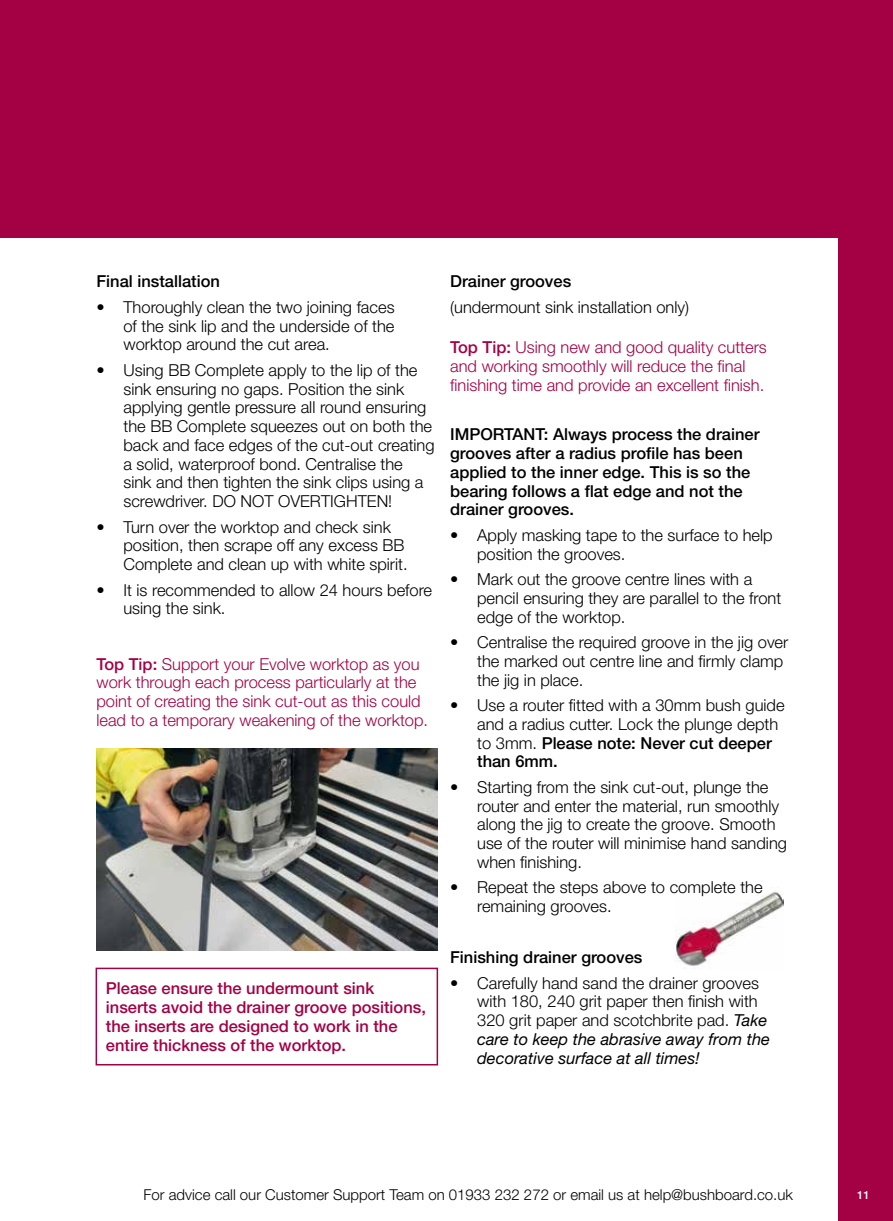
<style>
.page{position:relative;width:893px;height:1221px;background:#fff}
.page>*{position:absolute;margin:0;border:0;box-sizing:border-box;transform-origin:0 0}
.t1{font:300 16.5px/18.8px "Helvetica Neue LT Std";color:#000}
.t2{font:300 16.5px/18.8px "Helvetica Neue LT Std";color:#a40044}
.t3{font:500 16.5px/18.8px "Helvetica Neue LT Std";color:#000}
.t4{font:500 16.5px/18.8px "Helvetica Neue LT Std";color:#a40044}
.t5{font:300 15px "Helvetica Neue LT Std";color:#000}
.t6{font:500 11.25px "Helvetica Neue LT Std";color:#fff}
.s1{font-weight:500}
.s2{font-weight:400;font-style:italic}
</style>
<div class="page">
<div style="left:0;top:0;width:893px;height:1220px;background:#a40044"></div>
<div style="left:0;top:238px;width:838px;height:982px;background:#fff"></div>
<div style="left:96px;top:967px;width:342px;height:98px;border:2px solid #a40044"></div>
<img style="left:676px;top:887px;width:108px;height:82px">
<img style="left:96px;top:748px;width:341px;height:202px">
<p class="t3" style="left:96px;top:272px;width:125px">Final installation</p>
<p class="t1" style="left:123px;top:297px;width:273px;text-align:justify;text-indent:-27px">• Thoroughly clean the two joining faces of the sink lip and the underside of the worktop around the cut area.</p>
<p class="t1" style="left:123px;top:360px;width:313px;text-indent:-27px">• Using BB Complete apply to the lip of the sink ensuring no gaps. Position the sink applying gentle pressure all round ensuring the BB Complete squeezes out on both the back and face edges of the cut-out creating a solid, waterproof bond. Centralise the sink and then tighten the sink clips using a screwdriver. DO NOT OVERTIGHTEN!</p>
<p class="t1" style="left:123px;top:517px;width:286px;text-indent:-27px">• Turn over the worktop and check sink position, then scrape off any excess BB<br>Complete and clean up with white spirit.</p>
<p class="t1" style="left:123px;top:580px;width:310px;text-indent:-27px">• It is recommended to allow 24 hours before using the sink.</p>
<p class="t2" style="left:96px;top:654px;width:333px"><span class="s1">Top Tip:</span> Support your Evolve worktop as you work through each process particularly at the point of creating the sink cut-out as this could lead to a temporary weakening of the worktop.</p>
<p class="t4" style="left:106px;top:978px;width:322px">Please ensure the undermount sink inserts avoid the drainer groove positions, the inserts are designed to work in the entire thickness of the worktop.</p>
<p class="t3" style="left:450px;top:272px;width:123px">Drainer grooves</p>
<p class="t1" style="left:450px;top:297px;width:240px">(undermount sink installation only)</p>
<p class="t2" style="left:450px;top:337px;width:318px"><span class="s1">Top Tip:</span> Using new and good quality cutters and working smoothly will reduce the final finishing time and provide an excellent finish.</p>
<p class="t3" style="left:450px;top:425px;width:311px">IMPORTANT: Always process the drainer grooves after a radius profile has been applied to the inner edge. This is so the bearing follows a flat edge and not the drainer grooves.</p>
<p class="t1" style="left:477px;top:525px;width:297px;text-indent:-27px">• Apply masking tape to the surface to help position the grooves.</p>
<p class="t1" style="left:477px;top:569px;width:306px;text-indent:-27px">• Mark out the groove centre lines with a pencil ensuring they are parallel to the front edge of the worktop.</p>
<p class="t1" style="left:477px;top:632px;width:313px;text-indent:-27px">• Centralise the required groove in the jig over the marked out centre line and firmly clamp the jig in place.</p>
<p class="t1" style="left:477px;top:695px;width:309px;text-indent:-27px">• Use a router fitted with a 30mm bush guide and a radius cutter. Lock the plunge depth to 3mm. <span class="s1">Please note: Never cut deeper than 6mm.</span></p>
<p class="t1" style="left:477px;top:777px;width:311px;text-indent:-27px">• Starting from the sink cut-out, plunge the router and enter the material, run smoothly along the jig to create the groove. Smooth use of the router will minimise hand sanding when finishing.</p>
<p class="t1" style="left:477px;top:877px;width:287px;text-indent:-27px">• Repeat the steps above to complete the remaining grooves.</p>
<p class="t3" style="left:450px;top:947px;width:194px">Finishing drainer grooves</p>
<p class="t1" style="left:477px;top:973px;width:294px;text-indent:-27px">• Carefully hand sand the drainer grooves with 180, 240 grit paper then finish with 320 grit paper and scotchbrite pad. <span class="s2">Take care to keep the abrasive away from the decorative surface at all times!</span></p>
<p class="t5" style="left:144px;top:1185px;width:651px">For advice call our Customer Support Team on 01933 232 272 or email us at help@bushboard.co.uk</p>
<p class="t6" style="left:857px;top:1188px;width:14px">11</p>
</div>
